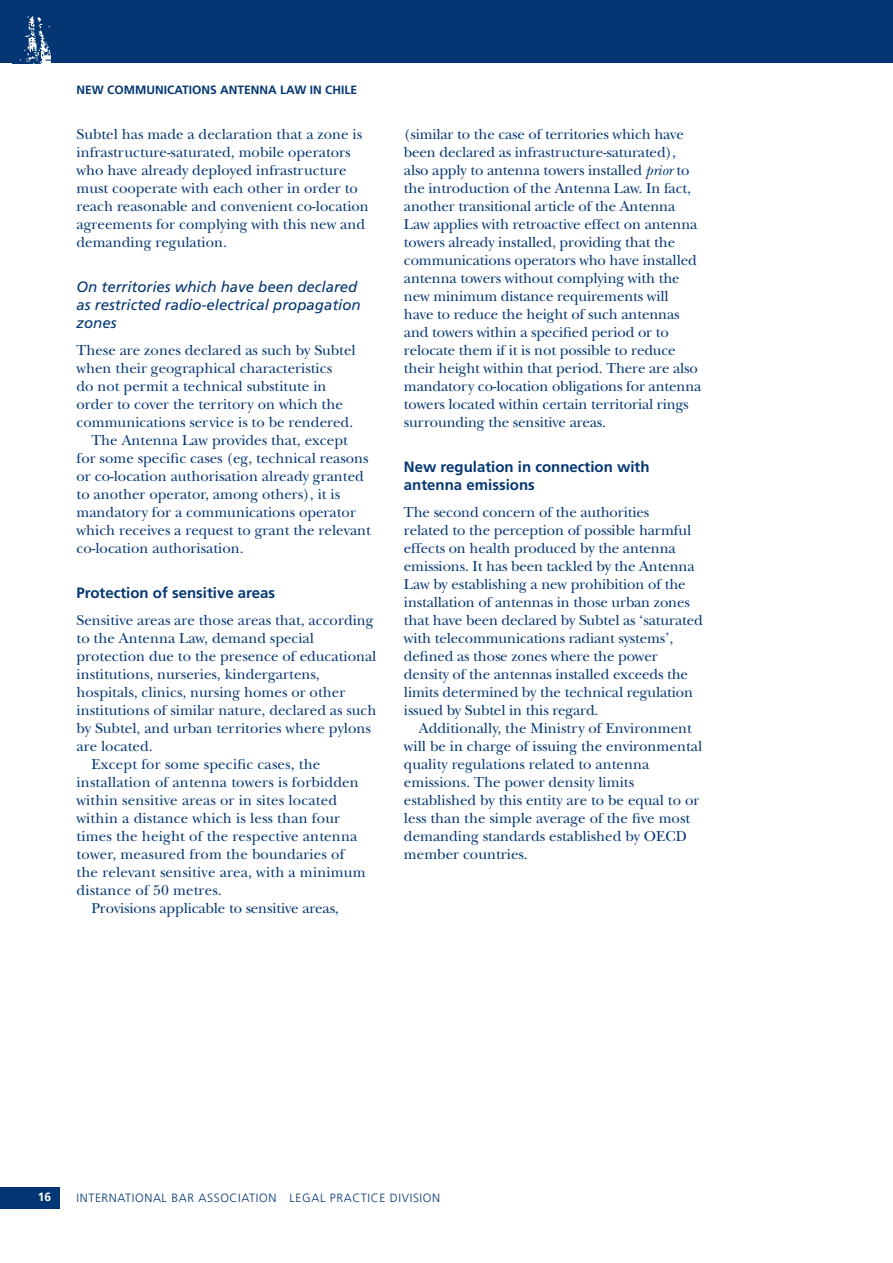
<style>
.page{position:relative;width:893px;height:1263px;background:#fff}
.page>*{position:absolute;margin:0;border:0;box-sizing:border-box;transform-origin:0 0}
.t1{font:15px/18px "New Baskerville";color:#043673}
.t2{font:italic 15px/18px "Frutiger";color:#043673}
.t3{font:700 15px/18px "Frutiger";color:#043673}
.t4{font:300 12px "Frutiger";letter-spacing:.05em;color:#043673}
.t5{font:700 12px "Frutiger";color:#043673}
.t6{font:700 12px "Frutiger";color:#fff}
.s1{font-style:italic}
</style>
<div class="page">
<div style="left:0;top:1187px;width:60px;height:21px;background:#043673"></div>
<div style="left:0;top:0;width:893px;height:63px;background:#043673"></div>
<img style="left:19px;top:16px;width:31px;height:47px">
<p class="t5" style="left:77px;top:83px;width:10px">New</p>
<p class="t5" style="left:107px;top:83px;width:28px">commu</p>
<p class="t5" style="left:155px;top:83px;width:202px">nications antenna law in Chile</p>
<p class="t1" style="left:77px;top:125px;width:294px">Subtel has made a declaration that a zone is infrastructure-saturated, mobile operators who have already deployed infrastructure must cooperate with each other in order to reach reasonable and convenient co-location agreements for complying with this new and demanding regulation.</p>
<p class="t2" style="left:77px;top:278px;width:286px">On territories which have been declared as restricted radio-electrical propagation zones</p>
<p class="t1" style="left:77px;top:341px;width:281px">These are zones declared as such by Subtel</p>
<p class="t1" style="left:77px;top:359px;width:257px">when their geographical characteristics</p>
<p class="t1" style="left:77px;top:377px;width:251px">do not permit a technical substitute in</p>
<p class="t1" style="left:77px;top:395px;width:268px">order to cover the territory on which the</p>
<p class="t1" style="left:77px;top:413px;width:278px">communications service is to be rendered.</p>
<p class="t1" style="left:91px;top:431px;width:258px">The Antenna Law provides that, except</p>
<p class="t1" style="left:77px;top:449px;width:294px">for some specific cases (eg, technical reasons</p>
<p class="t1" style="left:77px;top:467px;width:289px">or co-location authorisation already granted</p>
<p class="t1" style="left:77px;top:485px;width:265px">to another operator, among others), it is</p>
<p class="t1" style="left:77px;top:503px;width:281px">mandatory for a communications operator</p>
<p class="t1" style="left:77px;top:521px;width:296px">which receives a request to grant the relevant</p>
<p class="t1" style="left:77px;top:539px;width:169px">co-location authorisation.</p>
<p class="t3" style="left:77px;top:583px;width:200px">Protection of sensitive areas</p>
<p class="t1" style="left:77px;top:611px;width:299px">Sensitive areas are those areas that, according</p>
<p class="t1" style="left:77px;top:629px;width:239px">to the Antenna Law, demand special</p>
<p class="t1" style="left:77px;top:647px;width:301px">protection due to the presence of educational</p>
<p class="t1" style="left:77px;top:665px;width:245px">institutions, nurseries, kindergartens,</p>
<p class="t1" style="left:77px;top:683px;width:270px">hospitals, clinics, nursing homes or other</p>
<p class="t1" style="left:77px;top:701px;width:301px">institutions of similar nature, declared as such</p>
<p class="t1" style="left:77px;top:719px;width:296px">by Subtel, and urban territories where pylons</p>
<p class="t1" style="left:77px;top:737px;width:78px">are located.</p>
<p class="t1" style="left:91px;top:755px;width:231px">Except for some specific cases, the</p>
<p class="t1" style="left:77px;top:773px;width:284px">installation of antenna towers is forbidden</p>
<p class="t1" style="left:77px;top:791px;width:262px">within sensitive areas or in sites located</p>
<p class="t1" style="left:77px;top:809px;width:265px">within a distance which is less than four</p>
<p class="t1" style="left:77px;top:827px;width:282px">times the height of the respective antenna</p>
<p class="t1" style="left:77px;top:845px;width:269px">tower, measured from the boundaries of</p>
<p class="t1" style="left:77px;top:863px;width:291px">the relevant sensitive area, with a minimum</p>
<p class="t1" style="left:77px;top:881px;width:147px">distance of 50 metres.</p>
<p class="t1" style="left:91px;top:899px;width:249px">Provisions applicable to sensitive areas,</p>
<p class="t1" style="left:404px;top:125px;width:299px">(similar to the case of territories which have been declared as infrastructure-saturated), also apply to antenna towers installed <span class="s1">prior</span> to the introduction of the Antenna Law. In fact, another transitional article of the Antenna Law applies with retroactive effect on antenna towers already installed, providing that the communications operators who have installed antenna towers without complying with the new minimum distance requirements will have to reduce the height of such antennas and towers within a specified period or to relocate them if it is not possible to reduce their height within that period. There are also mandatory co-location obligations for antenna towers located within certain territorial rings surrounding the sensitive areas.</p>
<p class="t3" style="left:404px;top:458px;width:247px">New regulation in connection with antenna emissions</p>
<p class="t1" style="left:404px;top:503px;width:300px">The second concern of the authorities<br>related to the perception of possible harmful effects on health produced by the antenna emissions. It has been tackled by the Antenna Law by establishing a new prohibition of the installation of antennas in those urban zones that have been declared by Subtel as ‘saturated with telecommunications radiant systems’, defined as those zones where the power density of the antennas installed exceeds the limits determined by the technical regulation issued by Subtel in this regard.</p>
<p class="t1" style="left:404px;top:719px;width:300px;text-indent:15px">Additionally, the Ministry of Environment will be in charge of issuing the environmental quality regulations related to antenna emissions. The power density limits established by this entity are to be equal to or less than the simple average of the five most demanding standards established by OECD member countries.</p>
<p class="t6" style="left:38px;top:1189px;width:15px">16</p>
<p class="t4" style="left:77px;top:1191px;width:365px">INTERNATIONAL BAR ASSOCIATION LEGAL PRACTICE DIVISION</p>
</div>
